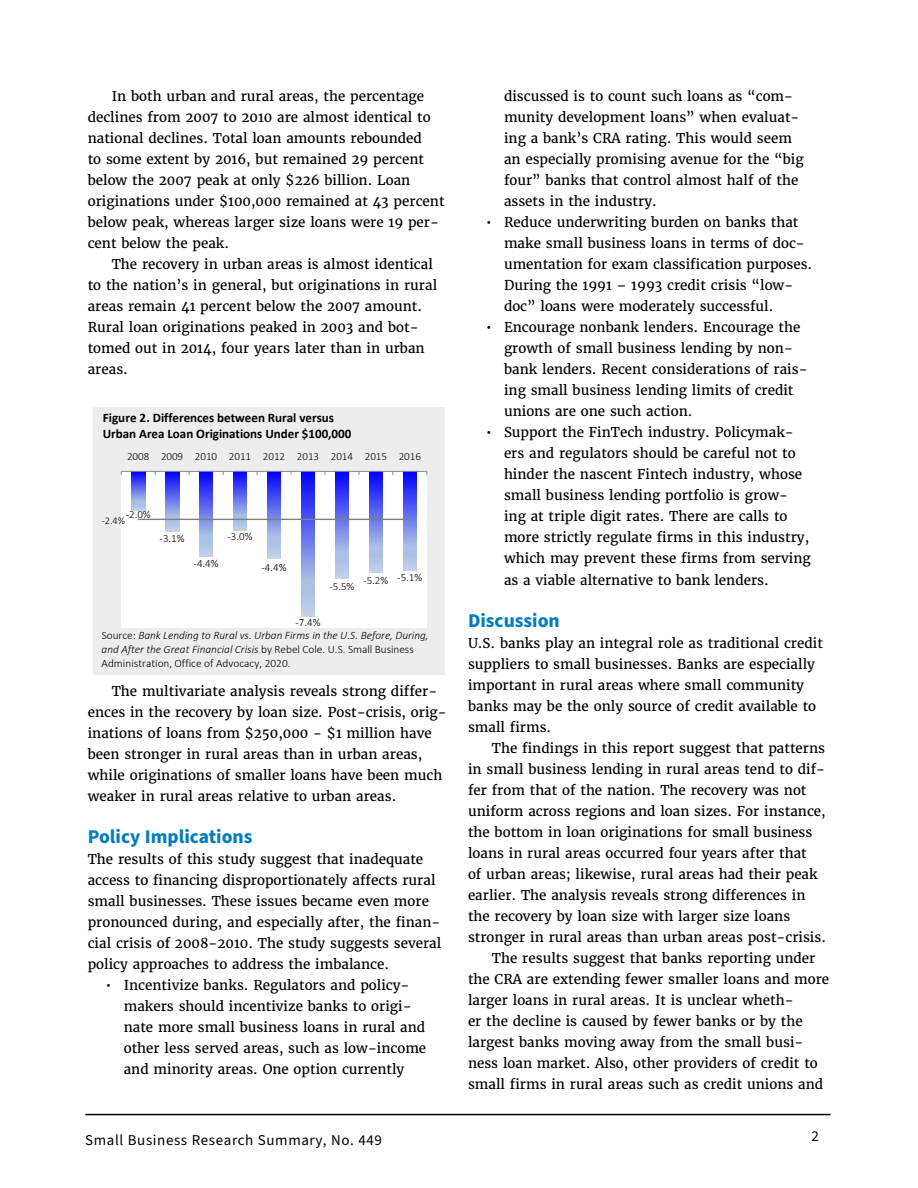
<style>
.page{position:relative;width:918px;height:1188px;background:#fff}
.page>*{position:absolute;margin:0;border:0;box-sizing:border-box;transform-origin:0 0}
.t1{font:700 19.5px "Source Sans Pro";color:#007dbd}
.t2{font:15px "Source Sans Pro";color:#000}
.body__first{font:13.5px/21px "Merriweather";color:#000}
.t3{font:700 13.05px/16px "Calibri";color:#000}
.t4{font:300 12.3px "Calibri";color:#000}
.t5{font:italic 300 11.7px/14.2px "Calibri";color:#000}
.t6{font:300 11.7px "Calibri";color:#000}
.t7{font:11.7px/12.8px "Calibri";color:#000}
.t8{font:italic 300 11.4px/13.8px "Calibri";color:#000}
.t9{font:300 10.95px "Calibri";color:#000}
.t10{font:300 10.35px "Calibri";color:#000}
.s1{font-style:normal}
</style>
<div class="page">
<hr style="left:85px;top:1114px;width:746px;height:1px;background:#000">
<div style="left:93px;top:408px;width:352px;height:267px;background:#ededed"></div>
<div style="left:121px;top:471px;width:306px;height:157px;background:#fff"></div>
<svg style="left:131px;top:472px;width:14px;height:39px"></svg>
<svg style="left:165px;top:472px;width:14px;height:59px"></svg>
<svg style="left:199px;top:472px;width:14px;height:85px"></svg>
<svg style="left:233px;top:472px;width:14px;height:59px"></svg>
<svg style="left:267px;top:472px;width:14px;height:86px"></svg>
<svg style="left:301px;top:472px;width:14px;height:145px;background:#6d7aee"></svg>
<svg style="left:335px;top:472px;width:14px;height:107px"></svg>
<svg style="left:369px;top:472px;width:14px;height:101px"></svg>
<svg style="left:403px;top:472px;width:14px;height:99px"></svg>
<hr style="left:121px;top:471px;width:306px;height:1px;background:#898989">
<hr style="left:138px;top:519px;width:272px;height:1px;background:#7f7f7f">
<p class="t4" style="left:103px;top:83px;width:92px">Dollars per Capital</p>
<p class="body__first" style="left:88px;top:86px;width:358px;text-indent:24px">In both urban and rural areas, the percentage declines from 2007 to 2010 are almost identical to national declines. Total loan amounts rebounded<br>to some extent by 2016, but remained 29 percent below the 2007 peak at only $226 billion. Loan originations under $100,000 remained at 43 percent below peak, whereas larger size loans were 19 per&shy;cent below the peak.</p>
<p class="body__first" style="left:88px;top:254px;width:351px;text-indent:24px">The recovery in urban areas is almost identical to the nation’s in general, but originations in rural areas remain 41 percent below the 2007 amount.<br>Rural loan originations peaked in 2003 and bot&shy;tomed out in 2014, four years later than in urban areas.</p>
<p class="t6" style="left:98px;top:117px;width:28px">1,000</p>
<p class="t6" style="left:415px;top:117px;width:19px">600</p>
<p class="t7" style="left:360px;top:125px;width:31px">Urban<br>Rural</p>
<p class="t6" style="left:107px;top:170px;width:19px">600</p>
<p class="t6" style="left:107px;top:196px;width:19px">400</p>
<p class="t6" style="left:107px;top:222px;width:19px">200</p>
<p class="t6" style="left:119px;top:249px;width:7px">0</p>
<p class="t6" style="left:124px;top:264px;width:25px">1996</p>
<p class="t6" style="left:176px;top:264px;width:25px">2000</p>
<p class="t6" style="left:229px;top:264px;width:25px">2004</p>
<p class="t6" style="left:281px;top:264px;width:25px">2008</p>
<p class="t6" style="left:334px;top:264px;width:25px">2012</p>
<p class="t6" style="left:386px;top:264px;width:25px">2016</p>
<p class="t5" style="left:103px;top:282px;width:318px"><span class="s1">Source:</span> Bank Lending to Rural vs. Urban Firms in the U.S. Before,<br>During, and After the Great Financial Crisis <span class="s1">by Rebel Cole. U.S. Small</span></p>
<p class="t3" style="left:103px;top:409px;width:250px">Figure 2. Differences between Rural versus<br>Urban Area Loan Originations Under $100,000</p>
<p class="t9" style="left:127px;top:450px;width:295px">2008 2009 2010 2011 2012 2013 2014 2015 2016</p>
<p class="t9" style="left:126px;top:508px;width:27px">-2.0%</p>
<p class="t10" style="left:102px;top:514px;width:25px">-2.4%</p>
<p class="t9" style="left:160px;top:531px;width:27px">-3.1%</p>
<p class="t9" style="left:194px;top:556px;width:27px">-4.4%</p>
<p class="t9" style="left:228px;top:529px;width:27px">-3.0%</p>
<p class="t9" style="left:261px;top:560px;width:27px">-4.4%</p>
<p class="t9" style="left:329px;top:579px;width:27px">-5.5%</p>
<p class="t9" style="left:363px;top:572px;width:60px">-5.2% -5.1%</p>
<p class="t9" style="left:295px;top:616px;width:27px">-7.4%</p>
<p class="t8" style="left:102px;top:628px;width:329px"><span class="s1">Source:</span> Bank Lending to Rural vs. Urban Firms in the U.S. Before, During, and After the Great Financial Crisis <span class="s1">by Rebel Cole. U.S. Small Business<br>Administration, Office of Advocacy, 2020.</span></p>
<p class="body__first" style="left:88px;top:681px;width:361px;text-indent:24px">The multivariate analysis reveals strong differ&shy;ences in the recovery by loan size. Post-crisis, orig&shy;inations of loans from $250,000 - $1 million have been stronger in rural areas than in urban areas, while originations of smaller loans have been much weaker in rural areas relative to urban areas.</p>
<p class="t1" style="left:88px;top:824px;width:166px">Policy Implications</p>
<p class="body__first" style="left:88px;top:849px;width:355px">The results of this study suggest that inadequate access to financing disproportionately affects rural small businesses. These issues became even more pronounced during, and especially after, the finan&shy;cial crisis of 2008-2010. The study suggests several policy approaches to address the imbalance.</p>
<p class="body__first" style="left:124px;top:975px;width:304px;text-indent:-18px">• Incentivize banks. Regulators and policy&shy;makers should incentivize banks to origi&shy;nate more small business loans in rural and other less served areas, such as low-income and minority areas. One option currently</p>
<p class="body__first" style="left:504px;top:86px;width:301px">discussed is to count such loans as “com&shy;munity development loans” when evaluat&shy;ing a bank’s CRA rating. This would seem an especially promising avenue for the “big four” banks that control almost half of the assets in the industry.</p>
<p class="body__first" style="left:504px;top:212px;width:310px;text-indent:-18px">• Reduce underwriting burden on banks that make small business loans in terms of doc&shy;umentation for exam classification purposes.<br>During the 1991 – 1993 credit crisis “low&shy;doc” loans were moderately successful.</p>
<p class="body__first" style="left:504px;top:317px;width:305px;text-indent:-18px">• Encourage nonbank lenders. Encourage the growth of small business lending by non&shy;bank lenders. Recent considerations of rais&shy;ing small business lending limits of credit unions are one such action.</p>
<p class="body__first" style="left:504px;top:422px;width:308px;text-indent:-18px">• Support the FinTech industry. Policymak&shy;ers and regulators should be careful not to hinder the nascent Fintech industry, whose small business lending portfolio is grow&shy;ing at triple digit rates. There are calls to more strictly regulate firms in this industry, which may prevent these firms from serving as a viable alternative to bank lenders.</p>
<p class="t1" style="left:468px;top:607px;width:93px">Discussion</p>
<p class="body__first" style="left:468px;top:632px;width:356px">U.S. banks play an integral role as traditional credit suppliers to small businesses. Banks are especially important in rural areas where small community banks may be the only source of credit available to small firms.</p>
<p class="body__first" style="left:468px;top:737px;width:360px;text-indent:24px">The findings in this report suggest that patterns in small business lending in rural areas tend to dif&shy;fer from that of the nation. The recovery was not uniform across regions and loan sizes. For instance, the bottom in loan originations for small business loans in rural areas occurred four years after that<br>of urban areas; likewise, rural areas had their peak earlier. The analysis reveals strong differences in the recovery by loan size with larger size loans stronger in rural areas than urban areas post-crisis.</p>
<p class="body__first" style="left:468px;top:947px;width:363px;text-indent:24px">The results suggest that banks reporting under the CRA are extending fewer smaller loans and more larger loans in rural areas. It is unclear wheth-<br>er the decline is caused by fewer banks or by the largest banks moving away from the small busi&shy;ness loan market. Also, other providers of credit to small firms in rural areas such as credit unions and</p>
<p class="t2" style="left:811px;top:1126px;width:9px">2</p>
</div>
